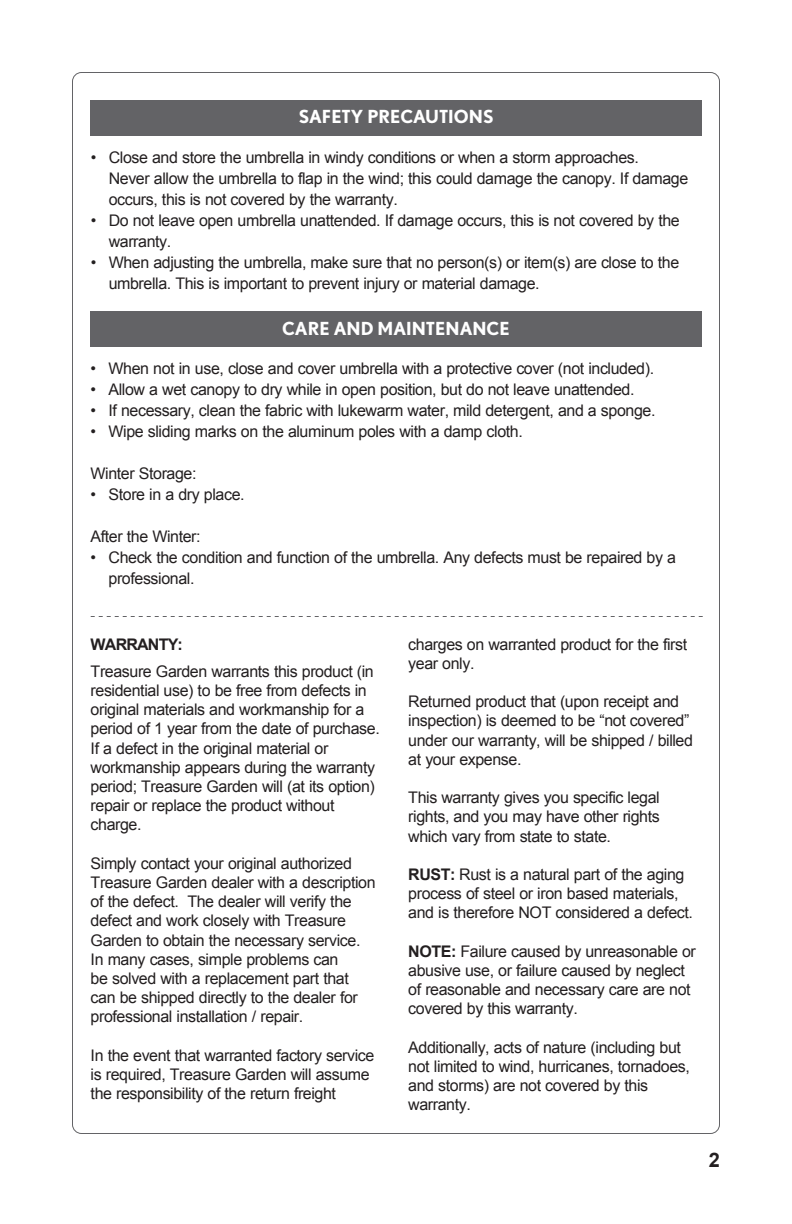
<style>
.page{position:relative;width:792px;height:1224px;background:#fff}
.page>*{position:absolute;margin:0;border:0;box-sizing:border-box;transform-origin:0 0}
.t1{font:700 20px "Arial";color:#231f20}
.t2{font:700 18px "Nobel";color:#fff}
.t3{font:16px/19.2px "Arial";letter-spacing:-.025em;color:#231f20}
.t4{font:700 16px "Arial";letter-spacing:-.05em;color:#231f20}
.s1{font-weight:700}
</style>
<div class="page">
<svg style="left:91px;top:616px;width:612px;height:1px"></svg>
<div style="left:90px;top:100px;width:612px;height:36px;background:#636366"></div>
<div style="left:90px;top:311px;width:612px;height:36px;background:#636366"></div>
<p class="t2" style="left:299px;top:106px;width:196px">SAFETY PRECAUTIONS</p>
<p class="t3" style="left:109px;top:147px;width:581px;line-height:21px;text-indent:-18px">• Close and store the umbrella in windy conditions or when a storm approaches.<br>Never allow the umbrella to flap in the wind; this could damage the canopy. If damage occurs, this is not covered by the warranty.</p>
<p class="t3" style="left:109px;top:210px;width:573px;line-height:21px;text-indent:-18px">• Do not leave open umbrella unattended. If damage occurs, this is not covered by the warranty.</p>
<p class="t3" style="left:109px;top:252px;width:572px;line-height:21px;text-indent:-18px">• When adjusting the umbrella, make sure that no person(s) or item(s) are close to the umbrella. This is important to prevent injury or material damage.</p>
<p class="t2" style="left:282px;top:318px;width:229px">CARE AND MAINTENANCE</p>
<p class="t3" style="left:91px;top:359px;width:565px">• When not in use, close and cover umbrella with a protective cover (not included).</p>
<p class="t3" style="left:91px;top:380px;width:546px">• Allow a wet canopy to dry while in open position, but do not leave unattended.</p>
<p class="t3" style="left:91px;top:401px;width:566px">• If necessary, clean the fabric with lukewarm water, mild detergent, and a sponge.</p>
<p class="t3" style="left:91px;top:422px;width:434px">• Wipe sliding marks on the aluminum poles with a damp cloth.</p>
<p class="t3" style="left:91px;top:464px;width:107px">Winter Storage:</p>
<p class="t3" style="left:91px;top:485px;width:156px">• Store in a dry place.</p>
<p class="t3" style="left:91px;top:527px;width:112px">After the Winter:</p>
<p class="t3" style="left:109px;top:548px;width:569px;line-height:21px;text-indent:-18px">• Check the condition and function of the umbrella. Any defects must be repaired by a professional.</p>
<p class="t4" style="left:91px;top:633px;width:94px">WARRANTY:</p>
<p class="t3" style="left:91px;top:662px;width:291px">Treasure Garden warrants this product (in residential use) to be free from defects in original materials and workmanship for a period of 1 year from the date of purchase.<br>If a defect in the original material or workmanship appears during the warranty period; Treasure Garden will (at its option) repair or replace the product without charge.</p>
<p class="t3" style="left:91px;top:854px;width:287px">Simply contact your original authorized Treasure Garden dealer with a description of the defect. The dealer will verify the defect and work closely with Treasure Garden to obtain the necessary service.<br>In many cases, simple problems can<br>be solved with a replacement part that can be shipped directly to the dealer for professional installation / repair.</p>
<p class="t3" style="left:91px;top:1046px;width:285px">In the event that warranted factory service is required, Treasure Garden will assume the responsibility of the return freight</p>
<p class="t3" style="left:408px;top:635px;width:280px">charges on warranted product for the first year only.</p>
<p class="t3" style="left:408px;top:692px;width:286px">Returned product that (upon receipt and inspection) is deemed to be “not covered” under our warranty, will be shipped / billed at your expense.</p>
<p class="t3" style="left:408px;top:788px;width:253px;text-align:justify">This warranty gives you specific legal rights, and you may have other rights which vary from state to state.</p>
<p class="t3" style="left:408px;top:865px;width:286px"><span class="s1">RUST:</span> Rust is a natural part of the aging process of steel or iron based materials, and is therefore NOT considered a defect.</p>
<p class="t3" style="left:408px;top:942px;width:289px"><span class="s1">NOTE:</span> Failure caused by unreasonable or abusive use, or failure caused by neglect of reasonable and necessary care are not covered by this warranty.</p>
<p class="t3" style="left:408px;top:1038px;width:283px">Additionally, acts of nature (including but not limited to wind, hurricanes, tornadoes, and storms) are not covered by this warranty.</p>
<p class="t1" style="left:709px;top:1146px;width:13px">2</p>
</div>
